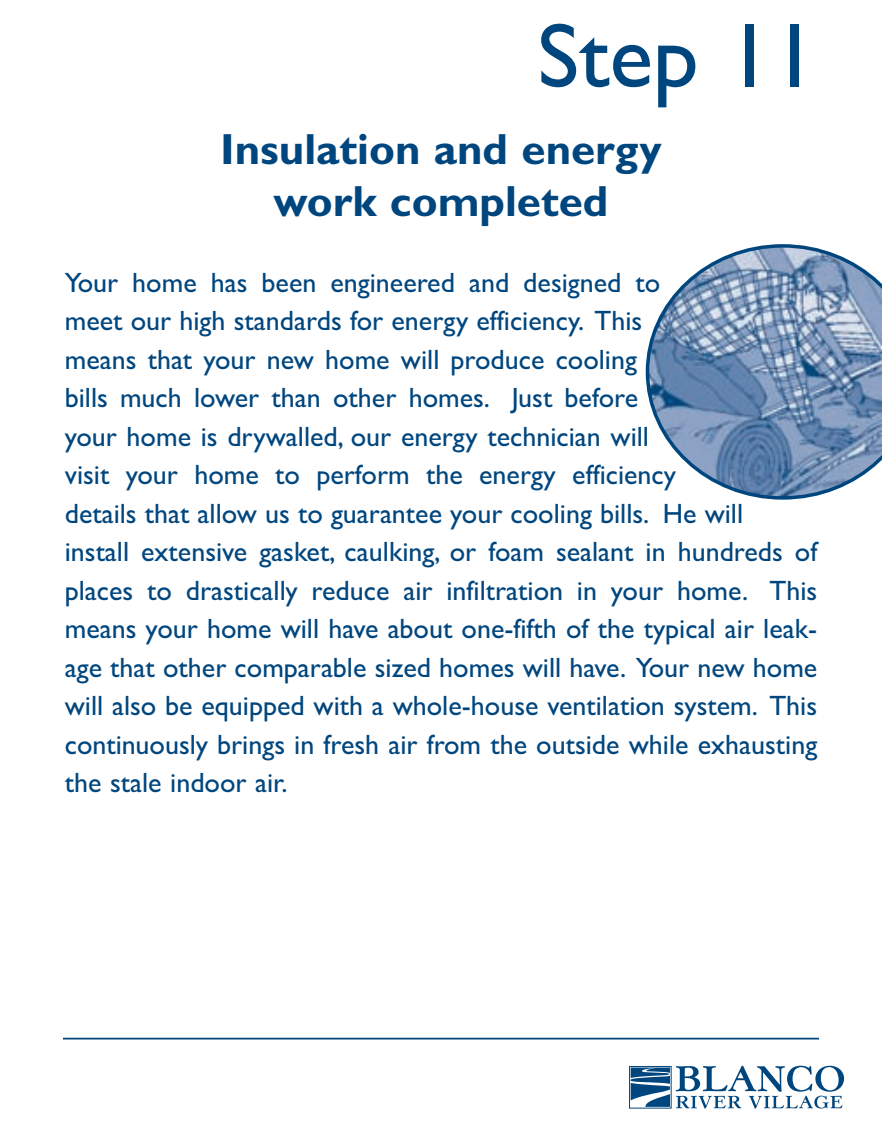
<style>
.page{position:relative;width:882px;height:1134px;background:#fff}
.page>*{position:absolute;margin:0;border:0;box-sizing:border-box;transform-origin:0 0}
.t1{font:91px "Gill Sans";color:#00467e}
.t2{font:700 43.75px/52.5px "Gill Sans";color:#00467e;text-align:center}
.t3{font:28px/38.5px "Gill Sans";color:#00467e}
</style>
<div class="page">
<hr style="left:63px;top:1038px;width:756px;height:2px;background:#00467e">
<svg style="left:646px;top:244px;width:236px;height:256px"></svg>
<div style="left:629px;top:1066px;width:42px;height:42px;border:1px solid #014882"></div>
<svg style="left:676px;top:1066px;width:168px;height:43px"></svg>
<svg style="left:631px;top:1067px;width:39px;height:40px"></svg>
<h1 class="t1" style="left:537px;top:24px;width:281px">Step 11</h1>
<h2 class="t2" style="left:220px;top:127px;width:443px">Insulation and energy work completed</h2>
<p class="t3" style="left:65px;top:266px;width:754px">Your home has been engineered and designed to<br>meet our high standards for energy efficiency. This<br>means that your new home will produce cooling<br>bills much lower than other homes. Just before<br>your home is drywalled, our energy technician will<br>visit your home to perform the energy efficiency<br>details that allow us to guarantee your cooling bills. He will<br>install extensive gasket, caulking, or foam sealant in hundreds of places to drastically reduce air infiltration in your home. This means your home will have about one-fifth of the typical air leak&shy;age that other comparable sized homes will have. Your new home will also be equipped with a whole-house ventilation system. This continuously brings in fresh air from the outside while exhausting the stale indoor air.</p>
</div>
